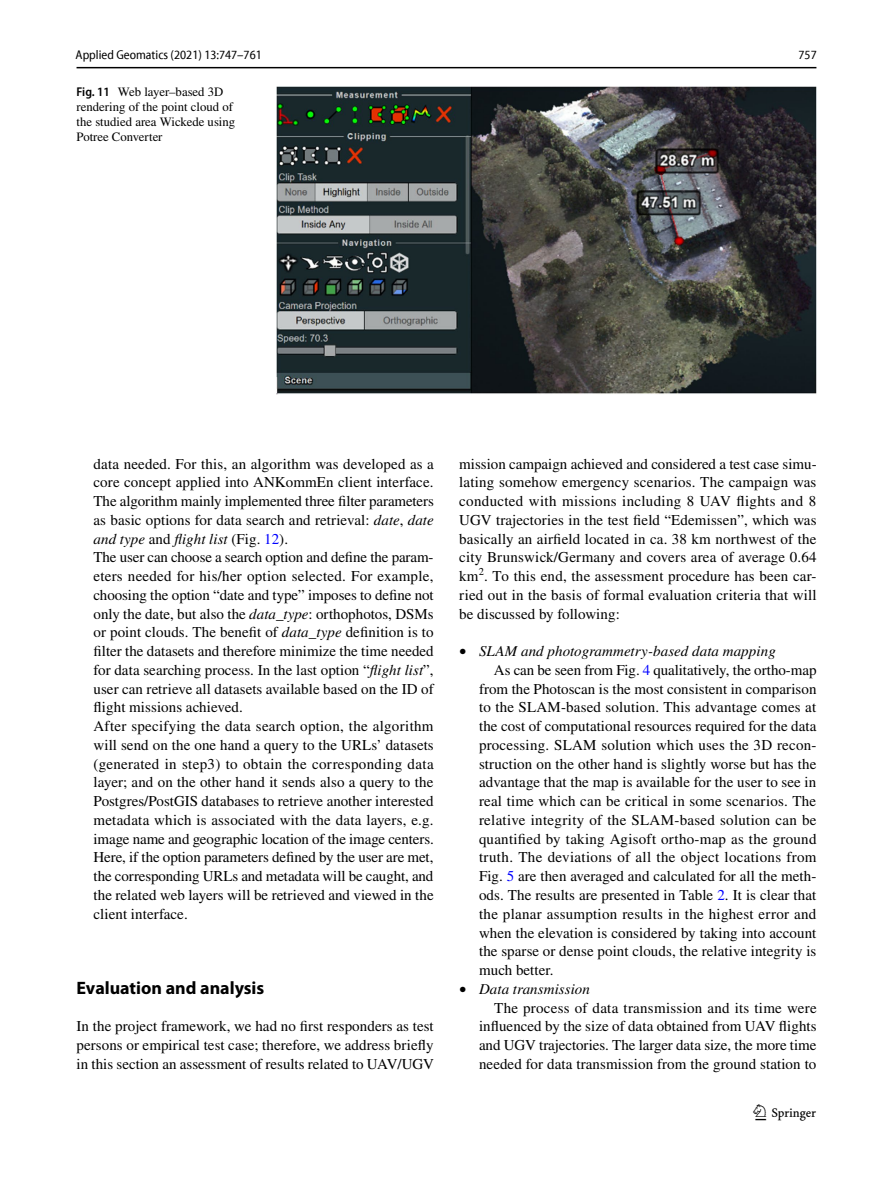
<style>
.page{position:relative;width:893px;height:1187px;background:#fff}
.page>*{position:absolute;margin:0;border:0;box-sizing:border-box;transform-origin:0 0}
.t1{font:22.5px "Springnew Regular 3";color:#000}
.t2{font:700 18px "Myriad Pro";color:#000}
.t3{font:15px/18.8px "STIX";letter-spacing:.005em;color:#000;text-align:justify}
.t4{font:italic 15px "STIX";letter-spacing:.005em;color:#000}
.t5{font:12.75px/15px "STIX";color:#000}
.t6{font:semi-condensed 12.75px "Myriad Pro Unic";color:#000}
.s1{font-family:"Myriad Pro";font-weight:600;font-stretch:semi-condensed}
.s2{font-style:italic}
.s3{color:#00f}
.s4{font-style:normal;font-size:14.1px}
</style>
<div class="page">
<hr style="left:77px;top:67px;width:739px;height:1px;background:#000">
<img style="left:276px;top:87px;width:540px;height:307px">
<p class="t6" style="left:76px;top:50px;width:188px">Applied Geomatics (2021) 13:747–761</p>
<p class="t6" style="left:799px;top:50px;width:20px">757</p>
<p class="t5" style="left:77px;top:85px;width:160px"><span class="s1">Fig. 11</span> Web layer–based 3D rendering of the point cloud of the studied area Wickede using<br>Potree Converter</p>
<p class="t3" style="left:94px;top:455px;width:342px;text-align:left">data needed. For this, an algorithm was developed as a core concept applied into ANKommEn client interface.<br>The algorithm mainly implemented three filter parameters as basic options for data search and retrieval: <span class="s2">date</span>, <span class="s2">date and type</span> and <span class="s2">flight list</span> (Fig. <span class="s3">12</span>).<br>The user can choose a search option and define the param&shy;eters needed for his/her option selected. For example, choosing the option “date and type” imposes to define not only the date, but also the <span class="s2">data_type</span>: orthophotos, DSMs or point clouds. The benefit of <span class="s2">data_type</span> definition is to filter the datasets and therefore minimize the time needed for data searching process. In the last option “<span class="s2">flight list</span>”, user can retrieve all datasets available based on the ID of flight missions achieved.<br>After specifying the data search option, the algorithm will send on the one hand a query to the URLs’ datasets (generated in step3) to obtain the corresponding data layer; and on the other hand it sends also a query to the Postgres/PostGIS databases to retrieve another interested metadata which is associated with the data layers, e.g. image name and geographic location of the image centers.<br>Here, if the option parameters defined by the user are met, the corresponding URLs and metadata will be caught, and the related web layers will be retrieved and viewed in the client interface.</p>
<p class="t2" style="left:77px;top:975px;width:189px">Evaluation and analysis</p>
<p class="t3" style="left:77px;top:1017px;width:359px">In the project framework, we had no first responders as test persons or empirical test case; therefore, we address briefly in this section an assessment of results related to UAV/UGV</p>
<p class="t3" style="left:459px;top:455px;width:359px">mission campaign achieved and considered a test case simu&shy;lating somehow emergency scenarios. The campaign was conducted with missions including 8 UAV flights and 8<br>UGV trajectories in the test field “Edemissen”, which was basically an airfield located in ca. 38 km northwest of the city Brunswick/Germany and covers area of average 0.64 km<sup>2</sup>. To this end, the assessment procedure has been car&shy;ried out in the basis of formal evaluation criteria that will be discussed by following:</p>
<p class="t4" style="left:459px;top:640px;width:318px"><span class="s4">•</span> SLAM and photogrammetry-based data mapping</p>
<p class="t3" style="left:494px;top:661px;width:324px">As can be seen from Fig. <span class="s3">4</span> qualitatively, the ortho-map</p>
<p class="t3" style="left:479px;top:680px;width:339px">from the Photoscan is the most consistent in comparison</p>
<p class="t3" style="left:479px;top:699px;width:339px">to the SLAM-based solution. This advantage comes at</p>
<p class="t3" style="left:479px;top:717px;width:339px">the cost of computational resources required for the data</p>
<p class="t3" style="left:479px;top:736px;width:339px">processing. SLAM solution which uses the 3D recon-</p>
<p class="t3" style="left:479px;top:755px;width:339px">struction on the other hand is slightly worse but has the</p>
<p class="t3" style="left:479px;top:774px;width:339px">advantage that the map is available for the user to see in</p>
<p class="t3" style="left:479px;top:792px;width:339px">real time which can be critical in some scenarios. The</p>
<p class="t3" style="left:479px;top:811px;width:339px">relative integrity of the SLAM-based solution can be</p>
<p class="t3" style="left:479px;top:830px;width:339px">quantified by taking Agisoft ortho-map as the ground</p>
<p class="t3" style="left:479px;top:849px;width:339px">truth. The deviations of all the object locations from</p>
<p class="t3" style="left:479px;top:867px;width:339px">Fig. <span class="s3">5</span> are then averaged and calculated for all the meth-</p>
<p class="t3" style="left:479px;top:886px;width:339px">ods. The results are presented in Table <span class="s3">2</span>. It is clear that</p>
<p class="t3" style="left:479px;top:905px;width:339px">the planar assumption results in the highest error and</p>
<p class="t3" style="left:479px;top:924px;width:339px">when the elevation is considered by taking into account</p>
<p class="t3" style="left:479px;top:942px;width:339px">the sparse or dense point clouds, the relative integrity is</p>
<p class="t3" style="left:479px;top:961px;width:76px">much better.</p>
<p class="t4" style="left:459px;top:978px;width:132px"><span class="s4">•</span> Data transmission</p>
<p class="t3" style="left:494px;top:999px;width:324px">The process of data transmission and its time were</p>
<p class="t3" style="left:479px;top:1017px;width:339px">influenced by the size of data obtained from UAV flights</p>
<p class="t3" style="left:479px;top:1036px;width:339px">and UGV trajectories. The larger data size, the more time</p>
<p class="t3" style="left:479px;top:1055px;width:339px">needed for data transmission from the ground station to</p>
<h1 class="t1" style="left:755px;top:1104px;width:62px">1 3</h1>
</div>
